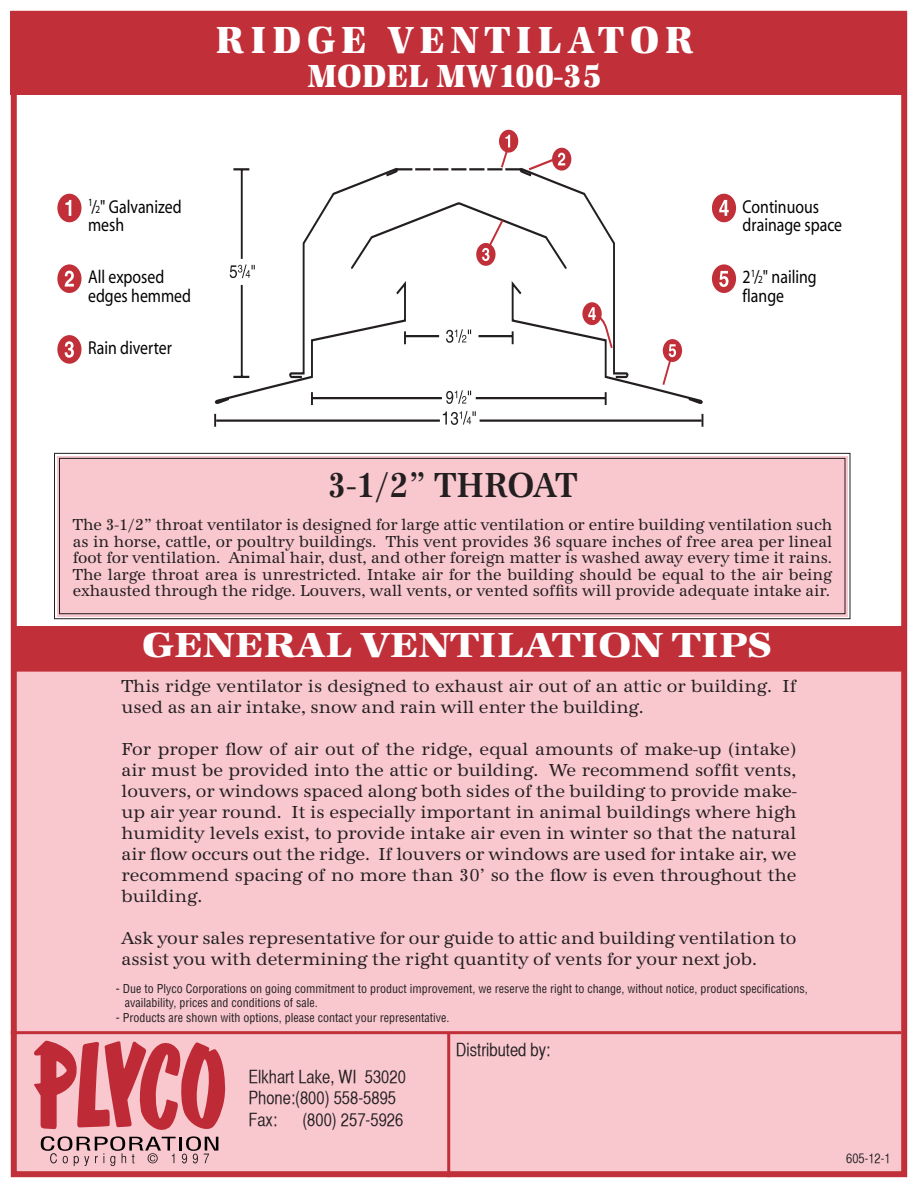
<style>
.page{position:relative;width:918px;height:1188px;background:#fff}
.page>*{position:absolute;margin:0;border:0;box-sizing:border-box;transform-origin:0 0}
.t1{font:39px "URW Antiqua T Extr Bold Extr Narr";letter-spacing:.15em;color:#fff}
.t2{font:36px "URW Antiqua T Extr Bold Extr Wide";color:#fff}
.t3{font:36px "URW Antiqua T Medi Extr Narr";letter-spacing:-.025em;color:#231f20}
.t4{font:33px "URW Antiqua T Extr Bold Extr Narr";color:#fff}
.t5{font:18.75px/18.8px "URW Antiqua T Medi Extr Narr";color:#000;scale:.84 1}
.t6{font:18px/21px "URW Antiqua T";color:#231f20}
.t7{font:18px/21.6px "Helvetica CY Plain";color:#231f20}
.t8{font:16.5px/16.5px "URW Antiqua T Regu Narr";color:#231f20;text-align:justify}
.t9{font:13.5px "Helvetica CY Plain";color:#231f20}
.t10{font:condensed 12px/14.4px "Helvetica";color:#231f20}
.s1{font-size:10.95px}
</style>
<div class="page">
<div style="left:14px;top:626px;width:890px;height:48px;background:#c12f39"></div>
<div style="left:14px;top:672px;width:890px;height:501px;background:#f9c8cf"></div>
<div style="left:11px;top:11px;width:896px;height:83px;background:#c12f39"></div>
<div style="left:11px;top:11px;width:896px;height:1166px;border:6px solid #c12f39"></div>
<hr style="left:11px;top:1031px;width:890px;height:3px;background:#c12f39">
<hr style="left:447px;top:1033px;width:3px;height:144px;background:#c12f39">
<div style="left:57px;top:194px;width:25px;height:28px;background:#c12f39;border-radius:50%"></div>
<svg style="left:65px;top:200px;width:6px;height:16px"></svg>
<div style="left:57px;top:264px;width:25px;height:29px;background:#c12f39;border-radius:50%"></div>
<svg style="left:65px;top:271px;width:9px;height:16px"></svg>
<div style="left:57px;top:335px;width:25px;height:29px;background:#c12f39;border-radius:50%"></div>
<svg style="left:65px;top:341px;width:9px;height:17px"></svg>
<div style="left:712px;top:194px;width:24px;height:28px;background:#c12f39;border-radius:50%"></div>
<svg style="left:719px;top:200px;width:10px;height:16px"></svg>
<div style="left:712px;top:264px;width:24px;height:29px;background:#c12f39;border-radius:50%"></div>
<svg style="left:719px;top:271px;width:10px;height:16px"></svg>
<svg style="left:214px;top:168px;width:490px;height:259px"></svg>
<svg style="left:701px;top:414px;width:3px;height:13px"></svg>
<svg style="left:605px;top:392px;width:2px;height:13px"></svg>
<hr style="left:480px;top:420px;width:221px;height:2px;background:#231f20">
<hr style="left:476px;top:397px;width:130px;height:2px;background:#231f20">
<svg style="left:230px;top:265px;width:25px;height:13px"></svg>
<svg style="left:446px;top:390px;width:25px;height:14px"></svg>
<svg style="left:486px;top:147px;width:187px;height:241px"></svg>
<div style="left:499px;top:130px;width:19px;height:23px;background:#c12f39;border-radius:50%"></div>
<svg style="left:505px;top:135px;width:5px;height:12px"></svg>
<div style="left:552px;top:148px;width:19px;height:23px;background:#c12f39;border-radius:50%"></div>
<div style="left:663px;top:339px;width:19px;height:23px;background:#c12f39;border-radius:50%"></div>
<svg style="left:669px;top:344px;width:7px;height:13px"></svg>
<svg style="left:349px;top:153px;width:280px;height:226px"></svg>
<svg style="left:443px;top:411px;width:33px;height:14px"></svg>
<div style="left:54px;top:452px;width:797px;height:168px;background:#f9c8cf"></div>
<div style="left:59px;top:458px;width:787px;height:156px;border:1px solid #231f20"></div>
<svg style="left:34px;top:1041px;width:192px;height:125px"></svg>
<p class="t1" style="left:216px;top:16px;width:480px">RIDGE VENTILATOR</p>
<p class="t4" style="left:308px;top:56px;width:296px">MODEL MW100-35</p>
<p class="t5" style="left:88px;top:198px;width:113px"><sup>1</sup>/<span class="s1">2</span>" Galvanized mesh</p>
<p class="t5" style="left:88px;top:269px;width:124px">All exposed edges hemmed</p>
<p class="t5" style="left:88px;top:339px;width:101px">Rain diverter</p>
<p class="t5" style="left:743px;top:198px;width:120px">Continuous drainage space</p>
<p class="t5" style="left:743px;top:269px;width:90px">2<sup>1</sup>/<span class="s1">2</span>" nailing flange</p>
<p class="t3" style="left:328px;top:465px;width:251px">3-1/2” THROAT</p>
<p class="t8" style="left:73px;top:516px;width:761px">The 3-1/2” throat ventilator is designed for large attic ventilation or entire building ventilation such as in horse, cattle, or poultry buildings. This vent provides 36 square inches of free area per lineal foot for ventilation. Animal hair, dust, and other foreign matter is washed away every time it rains.<br>The large throat area is unrestricted. Intake air for the building should be equal to the air being exhausted through the ridge. Louvers, wall vents, or vented soffits will provide adequate intake air.</p>
<p class="t2" style="left:142px;top:624px;width:632px">GENERAL VENTILATION TIPS</p>
<p class="t6" style="left:122px;top:675px;width:677px">This ridge ventilator is designed to exhaust air out of an attic or building. If used as an air intake, snow and rain will enter the building.</p>
<p class="t6" style="left:122px;top:738px;width:677px;text-align:justify">For proper flow of air out of the ridge, equal amounts of make-up (intake) air must be provided into the attic or building. We recommend soffit vents, louvers, or windows spaced along both sides of the building to provide make&shy;up air year round. It is especially important in animal buildings where high humidity levels exist, to provide intake air even in winter so that the natural air flow occurs out the ridge. If louvers or windows are used for intake air, we recommend spacing of no more than 30’ so the flow is even throughout the building.</p>
<p class="t6" style="left:122px;top:927px;width:677px">Ask your sales representative for our guide to attic and building ventilation to assist you with determining the right quantity of vents for your next job.</p>
<p class="t10" style="left:125px;top:981px;width:685px;text-indent:-9px">- Due to Plyco Corporations on going commitment to product improvement, we reserve the right to change, without notice, product specifications, availability, prices and conditions of sale.</p>
<p class="t10" style="left:116px;top:1010px;width:335px">- Products are shown with options, please contact your representative.</p>
<p class="t7" style="left:248px;top:1066px;width:159px">Elkhart Lake, WI 53020<br>Phone:(800) 558-5895<br>Fax:</p>
<p class="t7" style="left:302px;top:1109px;width:102px">(800) 257-5926</p>
<p class="t7" style="left:456px;top:1039px;width:96px">Distributed by:</p>
<p class="t9" style="left:846px;top:1150px;width:46px">605-12-1</p>
</div>
